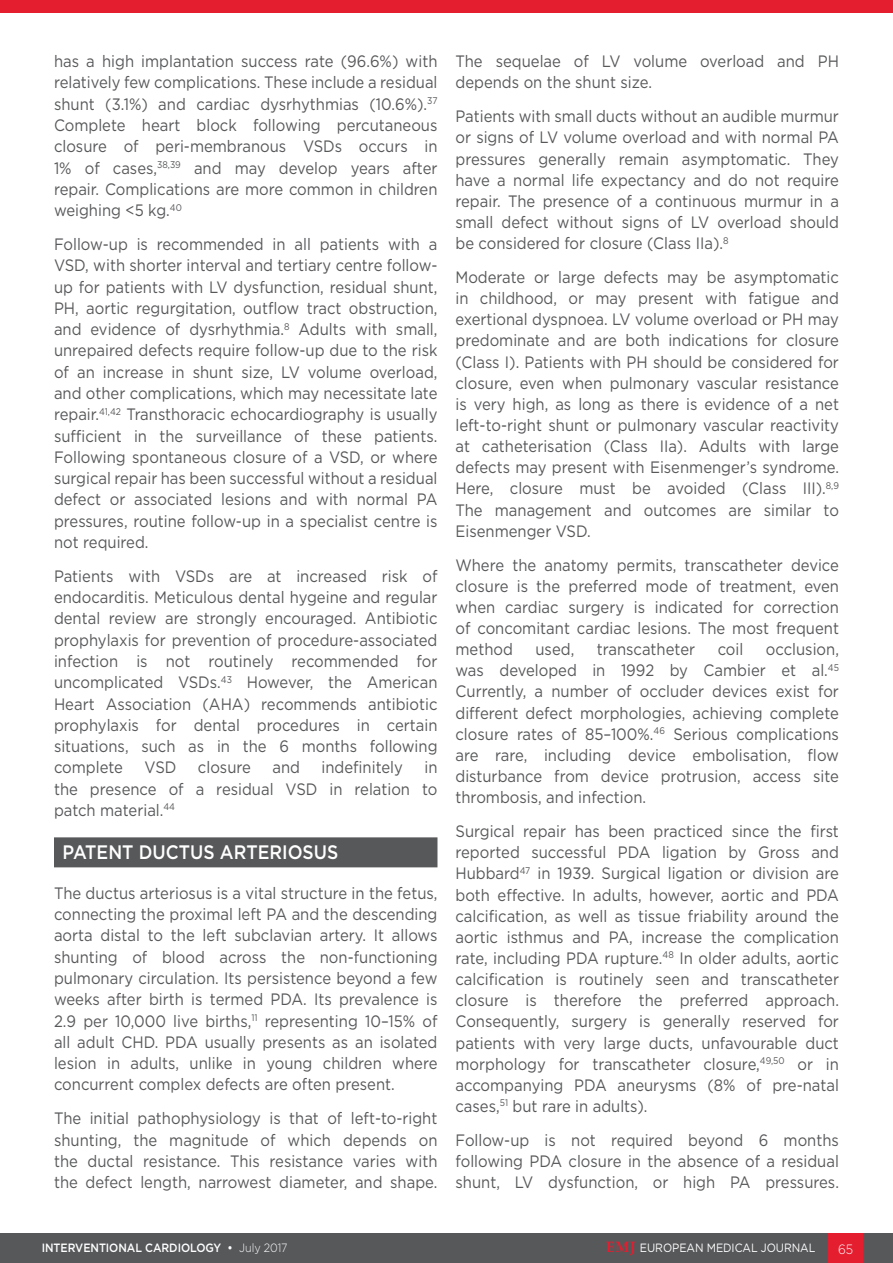
<style>
.page{position:relative;width:893px;height:1263px;background:#fff}
.page>*{position:absolute;margin:0;border:0;box-sizing:border-box;transform-origin:0 0}
._8__Heading_1{font:500 19.5px "Gotham";color:#fff;scale:.9 1}
._11__Main_text{font:16.5px/21.1px "Gotham";color:#57585a;text-align:justify;scale:.9 1}
.t1{font:300 13.5px "Gotham";color:#fff;scale:.9 1}
.t2{font:500 12px "Gotham";letter-spacing:-.005em;color:#fff;scale:.9 1}
.t3{font:12px "Gotham";letter-spacing:-.005em;color:#fff;scale:.9 1}
.s1{font-weight:300}
.s2{font-family:"Palatino Linotype";font-weight:700;font-size:15px;color:#e41d2f}
</style>
<div class="page">
<div style="left:0;top:1233px;width:893px;height:30px;background:#57585a"></div>
<div style="left:829px;top:1233px;width:34px;height:30px;background:#e41d2f"></div>
<div style="left:0;top:0;width:893px;height:12px;background:#e41d2f"></div>
<div style="left:54px;top:837px;width:383px;height:30px;background:#57585a"></div>
<p class="_11__Main_text" style="left:54px;top:50px;width:428px">has a high implantation success rate (96.6%) with relatively few complications. These include a residual shunt (3.1%) and cardiac dysrhythmias (10.6%).<sup>37<br></sup>Complete heart block following percutaneous closure of peri-membranous VSDs occurs in 1% of cases,<sup>38,39</sup> and may develop years after repair. Complications are more common in children weighing &lt;5 kg.<sup>40</sup></p>
<p class="_11__Main_text" style="left:54px;top:233px;width:428px">Follow-up is recommended in all patients with a VSD, with shorter interval and tertiary centre follow&shy;up for patients with LV dysfunction, residual shunt, PH, aortic regurgitation, outflow tract obstruction, and evidence of dysrhythmia.<sup>8</sup> Adults with small, unrepaired defects require follow-up due to the risk of an increase in shunt size, LV volume overload, and other complications, which may necessitate late repair.<sup>41,42</sup> Transthoracic echocardiography is usually sufficient in the surveillance of these patients.<br>Following spontaneous closure of a VSD, or where surgical repair has been successful without a residual defect or associated lesions and with normal PA pressures, routine follow-up in a specialist centre is not required.</p>
<p class="_11__Main_text" style="left:54px;top:565px;width:428px">Patients with VSDs are at increased risk of endocarditis. Meticulous dental hygeine and regular dental review are strongly encouraged. Antibiotic prophylaxis for prevention of procedure-associated infection is not routinely recommended for uncomplicated VSDs.<sup>43</sup> However, the American Heart Association (AHA) recommends antibiotic prophylaxis for dental procedures in certain situations, such as in the 6 months following complete</p>
<p class="_11__Main_text" style="left:145px;top:756px;width:37px">VSD</p>
<p class="_11__Main_text" style="left:198px;top:756px;width:60px">closure</p>
<p class="_11__Main_text" style="left:272px;top:756px;width:32px">and</p>
<p class="_11__Main_text" style="left:322px;top:756px;width:92px">indefinitely</p>
<p class="_11__Main_text" style="left:54px;top:756px;width:428px;text-indent:370px">in the presence of a residual VSD in relation to patch material.<sup>44</sup></p>
<p class="_8__Heading_1" style="left:63px;top:839px;width:308px">PATENT DUCTUS ARTERIOSUS</p>
<p class="_11__Main_text" style="left:54px;top:882px;width:428px">The ductus arteriosus is a vital structure in the fetus, connecting the proximal left PA and the descending aorta distal to the left subclavian artery. It allows shunting of blood across the non-functioning pulmonary circulation. Its persistence beyond a few weeks after birth is termed PDA. Its prevalence is 2.9 per 10,000 live births,<sup>11</sup> representing 10–15% of all adult CHD. PDA usually presents as an isolated lesion in adults, unlike in young children where concurrent complex defects are often present.</p>
<p class="_11__Main_text" style="left:54px;top:1107px;width:428px">The initial pathophysiology is that of left-to-right shunting, the magnitude of which depends on the ductal resistance. This resistance varies with the defect length, narrowest diameter, and shape.</p>
<p class="_11__Main_text" style="left:455px;top:50px;width:428px">The sequelae of LV volume overload and PH depends on the shunt size.</p>
<p class="_11__Main_text" style="left:455px;top:105px;width:428px">Patients with small ducts without an audible murmur or signs of LV volume overload and with normal PA pressures generally remain asymptomatic. They have a normal life expectancy and do not require repair. The presence of a continuous murmur in a small defect without signs of LV overload should be considered for closure (Class IIa).<sup>8</sup></p>
<p class="_11__Main_text" style="left:455px;top:266px;width:428px">Moderate or large defects may be asymptomatic in childhood, or may present with fatigue and exertional dyspnoea. LV volume overload or PH may predominate and are both indications for closure (Class I). Patients with PH should be considered for closure, even when pulmonary vascular resistance is very high, as long as there is evidence of a net left-to-right shunt or pulmonary vascular reactivity at catheterisation (Class IIa). Adults with large defects may present with Eisenmenger’s syndrome.<br>Here, closure must be avoided (Class III).<sup>8,9<br></sup>The management and outcomes are similar to Eisenmenger VSD.</p>
<p class="_11__Main_text" style="left:455px;top:554px;width:428px">Where the anatomy permits, transcatheter device closure is the preferred mode of treatment, even when cardiac surgery is indicated for correction of concomitant cardiac lesions. The most frequent method</p>
<p class="_11__Main_text" style="left:455px;top:638px;width:428px;text-indent:310px">occlusion, was developed in 1992 by Cambier et al.<sup>45<br></sup>Currently, a number of occluder devices exist for different defect morphologies, achieving complete closure rates of 85–100%.<sup>46</sup> Serious complications are rare, including device embolisation, flow disturbance from device protrusion, access site thrombosis, and infection.</p>
<p class="_11__Main_text" style="left:455px;top:820px;width:428px">Surgical repair has been practiced since the first reported successful PDA ligation by Gross and Hubbard<sup>47</sup> in 1939. Surgical ligation or division are both effective. In adults, however, aortic and PDA calcification, as well as tissue friability around the aortic isthmus and PA, increase the complication rate, including PDA rupture.<sup>48</sup> In older adults, aortic calcification is routinely seen and transcatheter closure is therefore the preferred approach.<br>Consequently, surgery is generally reserved for patients with very large ducts, unfavourable duct morphology for transcatheter closure,<sup>49,50</sup> or in accompanying PDA aneurysms (8% of pre-natal cases,<sup>51</sup> but rare in adults).</p>
<p class="_11__Main_text" style="left:455px;top:1129px;width:428px">Follow-up is not required beyond 6 months following PDA closure in the absence of a residual shunt, LV dysfunction, or high PA pressures.</p>
<p class="_11__Main_text" style="left:535px;top:638px;width:45px">used,</p>
<p class="_11__Main_text" style="left:597px;top:638px;width:111px">transcatheter</p>
<p class="_11__Main_text" style="left:718px;top:638px;width:30px">coil</p>
<p class="t2" style="left:42px;top:1240px;width:275px">INTERVENTIONAL CARDIOLOGY • <span class="s1">July 2017</span></p>
<p class="t3" style="left:606px;top:1240px;width:234px"><span class="s2">EMJ</span> EUROPEAN MEDICAL JOURNAL</p>
<p class="t1" style="left:838px;top:1240px;width:18px">65</p>
</div>
